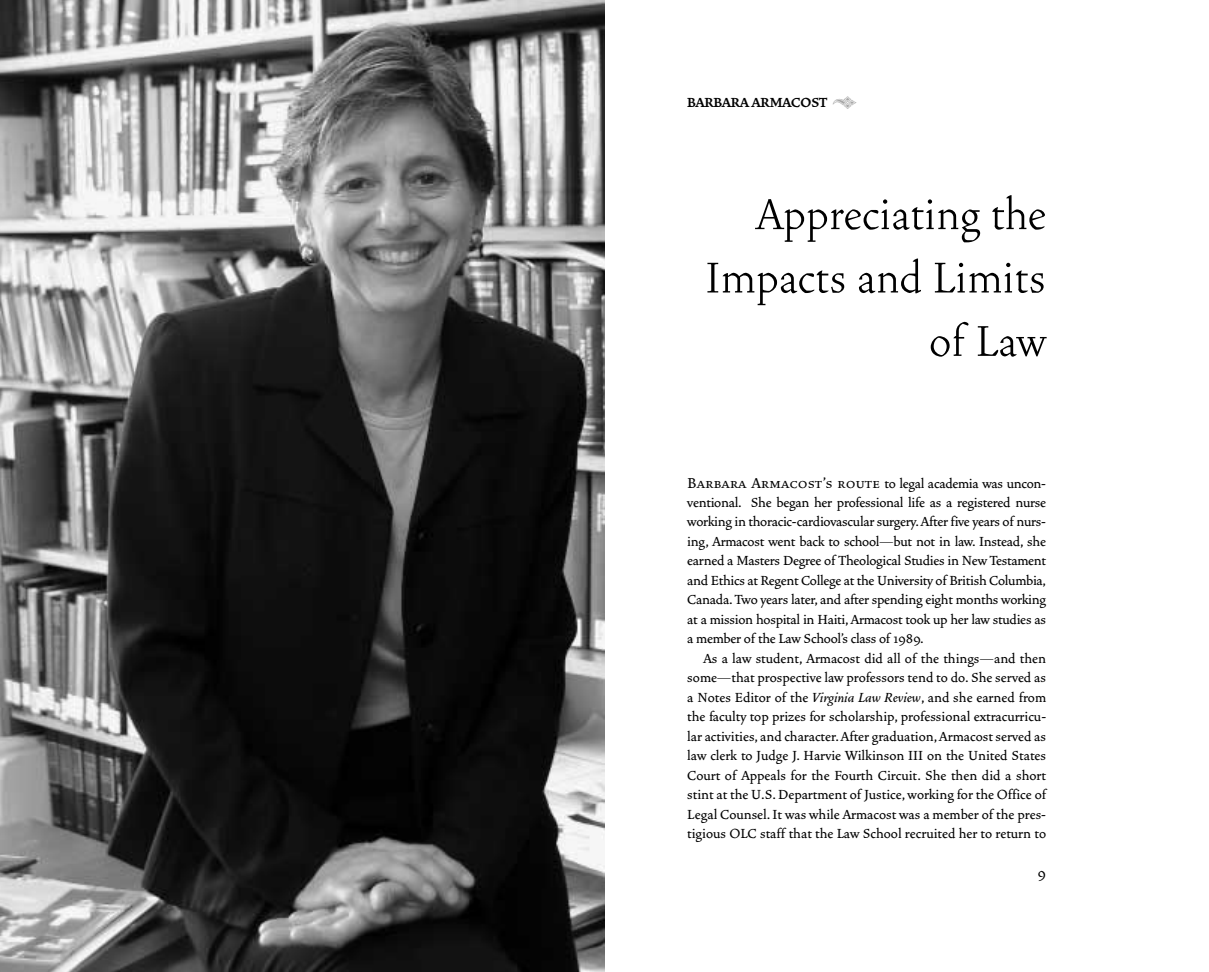
<style>
.page{position:relative;width:1209px;height:972px;background:#fff}
.page>*{position:absolute;margin:0;border:0;box-sizing:border-box;transform-origin:0 0}
.t1{font:300 54px/63.3px "Vendetta";color:#000;text-align:right}
.t2{font:500 18px "Vendetta";color:#000}
.t3{font:500 16.5px/19.5px "Vendetta";letter-spacing:-.01em;color:#000;text-align:justify}
.t4{font:700 16.5px "Vendetta";color:#000}
.s1{font-family:"Vendetta Bold Lining Figs";font-weight:400;font-size:36px;color:#a6a6a6}
.s2{font-family:"Vendetta Medium Petite Caps";font-weight:400;font-size:18px}
.s3{font-style:italic}
</style>
<div class="page">
<img style="left:1px;top:0;width:604px;height:971px">
<p class="t4" style="left:687px;top:97px;width:173px">BARBARA ARMACOST <span class="s1">∑</span></p>
<h1 class="t1" style="left:705px;top:187px;width:342px">Appreciating the<br>Impacts and Limits of Law</h1>
<p class="t3" style="left:687px;top:475px;width:360px"><span class="s2">Barbara Armacost’s route</span> to legal academia was uncon&shy;ventional. She began her professional life as a registered nurse working in thoracic-cardiovascular surgery.After five years of nurs&shy;ing, Armacost went back to school—but not in law. Instead, she earned a Masters Degree of Theological Studies in New Testament and Ethics at Regent College at the University of British Columbia, Canada.Two years later, and after spending eight months working at a mission hospital in Haiti, Armacost took up her law studies as a member of the Law School’s class of 1989.</p>
<p class="t3" style="left:687px;top:650px;width:360px;text-indent:16px">As a law student, Armacost did all of the things—and then some—that prospective law professors tend to do.She served as a Notes Editor of the <span class="s3">Virginia Law Review</span>, and she earned from the faculty top prizes for scholarship, professional extracurricu&shy;lar activities, and character.After graduation, Armacost served as law clerk to Judge J. Harvie Wilkinson III on the United States Court of Appeals for the Fourth Circuit. She then did a short stint at the U.S. Department of Justice, working for the Office of Legal Counsel.It was while Armacost was a member of the pres&shy;tigious OLC staff that the Law School recruited her to return to</p>
<p class="t2" style="left:1037px;top:866px;width:10px">9</p>
</div>
